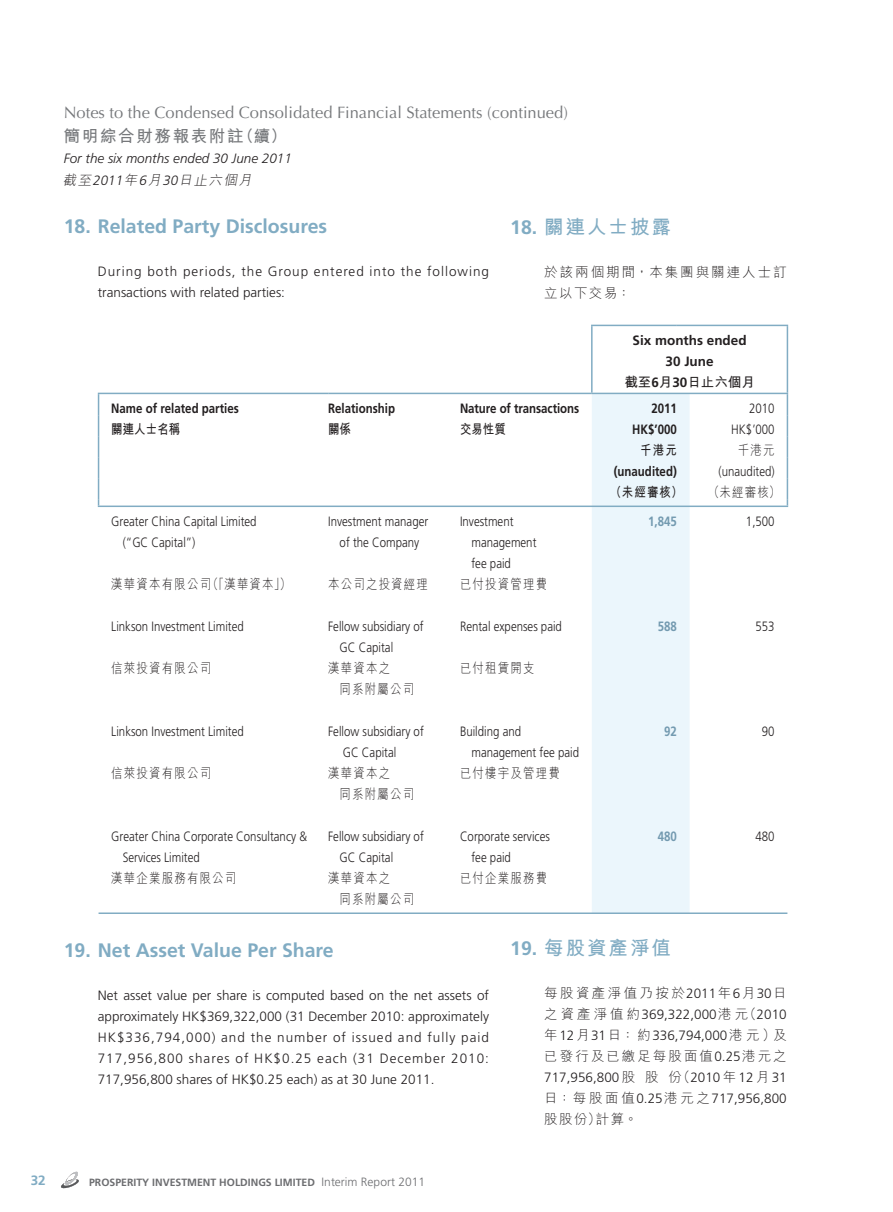
<style>
.page{position:relative;width:893px;height:1212px;background:#fff}
.page>*{position:absolute;margin:0;border:0;box-sizing:border-box;transform-origin:0 0}
.t1{font:700 19.5px "Frutiger LT Std";color:#81acc3}
.t2{font:700 19.5px "M Hei HK";letter-spacing:.1em;color:#81acc3}
.t3{font:16.5px "Optima LT Std";color:#76787b}
.t4{font:700 16.5px "M Hei HK";letter-spacing:.1em;color:#76787b}
.t5{font:300 13.5px/21px "Frutiger LT Std";color:#231f20;scale:.85 1}
.t6{font:300 13.5px/21px "Frutiger LT Std";color:#231f20}
.t7{font:300 13.5px/21px "M Hei HK";letter-spacing:.1em;color:#231f20;scale:.85 1}
.t8{font:300 13.5px/21px "Frutiger LT Std";letter-spacing:.07em;color:#231f20}
.t9{font:700 13.5px "Frutiger LT Std";color:#231f20;scale:.85 1}
.t10{font:italic 300 13.5px "Frutiger LT Std";color:#231f20}
.t11{font:300 13.5px/21px "M Hei HK";letter-spacing:.145em;color:#231f20}
.t12{font:700 13.5px "M Hei HK";color:#231f20;scale:.85 1}
.t13{font:700 13.5px/21px "Frutiger LT Std";color:#231f20;text-align:center}
.t14{font:300 13.5px "M Hei HK";letter-spacing:.175em;color:#231f20}
.t15{font:300 13.5px "M Hei HK";letter-spacing:.15em;color:#231f20}
.t16{font:italic 300 13.5px "M Hei HK";color:#231f20}
.t17{font:700 13.5px "Frutiger LT Std";color:#739ab0;scale:.85 1}
.t18{font:700 13.5px "M Hei HK";color:#231f20}
.t19{font:300 13.5px "M Hei HK";letter-spacing:.1em;color:#231f20}
.t20{font:700 13.5px "Frutiger LT Std";color:#81acc3}
.t21{font:700 10.5px "Frutiger LT Std";color:#6c6d70}
.s1{font-family:"Frutiger LT Std"}
.s2{font-family:"M Hei HK"}
.s3{font-weight:300;font-size:12px}
</style>
<div class="page">
<svg style="left:61px;top:1171px;width:18px;height:17px"></svg>
<div style="left:592px;top:394px;width:98px;height:518px;background:#ebf6fc"></div>
<hr style="left:99px;top:912px;width:688px;height:2px;background:#81acc3">
<hr style="left:98px;top:393px;width:230px;height:1px;background:#81acc3">
<hr style="left:328px;top:393px;width:264px;height:1px;background:#81acc3">
<svg style="left:98px;top:394px;width:1px;height:111px"></svg>
<svg style="left:787px;top:394px;width:1px;height:111px"></svg>
<hr style="left:98px;top:505px;width:690px;height:2px;background:#81acc3">
<hr style="left:591px;top:325px;width:86px;height:1px;background:#81acc3">
<hr style="left:591px;top:326px;width:2px;height:67px;background:#81acc3">
<hr style="left:677px;top:325px;width:111px;height:1px;background:#81acc3">
<hr style="left:787px;top:326px;width:1px;height:67px;background:#81acc3">
<hr style="left:592px;top:393px;width:196px;height:1px;background:#81acc3">
<p class="t3" style="left:64px;top:106px;width:506px">Notes to the Condensed Consolidated Financial Statements (continued)</p>
<p class="t4" style="left:64px;top:130px;width:225px">簡明綜合財務報表附註（續）</p>
<p class="t10" style="left:64px;top:153px;width:230px">For the six months ended 30 June 2011</p>
<p class="t16" style="left:63px;top:175px;width:192px">截至<span class="s1">2011</span>年<span class="s1">6</span>月<span class="s1">30</span>日止六個月</p>
<h1 class="t1" style="left:64px;top:218px;width:265px">18. Related Party Disclosures</h1>
<p class="t8" style="left:98px;top:262px;width:393px">During both periods, the Group entered into the following transactions with related parties:</p>
<h1 class="t2" style="left:510px;top:220px;width:162px"><span class="s1">18.</span> 關連人士披露</h1>
<p class="t11" style="left:544px;top:263px;width:244px">於該兩個期間，本集團與關連人士訂立以下交易：</p>
<p class="t13" style="left:633px;top:331px;width:116px">Six months ended<br>30 June</p>
<p class="t18" style="left:624px;top:377px;width:132px">截至<span class="s1">6</span>月<span class="s1">30</span>日止六個月</p>
<p class="t9" style="left:111px;top:403px;width:152px">Name of related parties</p>
<p class="t9" style="left:328px;top:403px;width:80px">Relationship</p>
<p class="t9" style="left:460px;top:403px;width:142px">Nature of transactions</p>
<p class="t9" style="left:651px;top:403px;width:31px">2011</p>
<p class="t5" style="left:749px;top:399px;width:32px">2010</p>
<p class="t12" style="left:111px;top:424px;width:82px">關連人士名稱</p>
<p class="t12" style="left:328px;top:424px;width:29px">關係</p>
<p class="t12" style="left:460px;top:424px;width:56px">交易性質</p>
<p class="t9" style="left:632px;top:424px;width:54px">HK$’000</p>
<p class="t5" style="left:731px;top:420px;width:53px">HK$’000</p>
<p class="t12" style="left:640px;top:445px;width:45px">千港元</p>
<p class="t7" style="left:738px;top:442px;width:45px">千港元</p>
<p class="t9" style="left:614px;top:466px;width:76px">(unaudited)</p>
<p class="t5" style="left:718px;top:462px;width:68px">(unaudited)</p>
<p class="t12" style="left:610px;top:487px;width:87px">（未經審核）</p>
<p class="t7" style="left:708px;top:484px;width:87px">（未經審核）</p>
<p class="t5" style="left:123px;top:512px;width:159px;text-indent:-11px">Greater China Capital Limited (“GC Capital”)</p>
<p class="t5" style="left:328px;top:512px;width:119px;text-align:center">Investment manager of the Company</p>
<p class="t5" style="left:471px;top:512px;width:78px;text-indent:-11px">Investment management fee paid</p>
<p class="t17" style="left:648px;top:516px;width:35px">1,845</p>
<p class="t5" style="left:746px;top:512px;width:35px">1,500</p>
<p class="t7" style="left:111px;top:576px;width:213px">漢華資本有限公司（「漢華資本」）</p>
<p class="t7" style="left:328px;top:576px;width:119px">本公司之投資經理</p>
<p class="t7" style="left:460px;top:576px;width:104px">已付投資管理費</p>
<p class="t5" style="left:111px;top:617px;width:157px">Linkson Investment Limited</p>
<p class="t5" style="left:340px;top:617px;width:101px;text-indent:-11px">Fellow subsidiary of<br>GC Capital</p>
<p class="t5" style="left:460px;top:617px;width:122px">Rental expenses paid</p>
<p class="t17" style="left:658px;top:621px;width:24px">588</p>
<p class="t5" style="left:755px;top:617px;width:24px">553</p>
<p class="t7" style="left:111px;top:660px;width:119px">信萊投資有限公司</p>
<p class="t7" style="left:340px;top:660px;width:89px;text-indent:-11px">漢華資本之<br>同系附屬公司</p>
<p class="t7" style="left:460px;top:660px;width:89px">已付租賃開支</p>
<p class="t5" style="left:111px;top:722px;width:157px">Linkson Investment Limited</p>
<p class="t5" style="left:343px;top:722px;width:97px;text-indent:-15px">Fellow subsidiary of<br>GC Capital</p>
<p class="t5" style="left:471px;top:722px;width:128px;text-indent:-11px">Building and management fee paid</p>
<p class="t17" style="left:664px;top:726px;width:17px">92</p>
<p class="t5" style="left:762px;top:722px;width:17px">90</p>
<p class="t7" style="left:111px;top:765px;width:119px">信萊投資有限公司</p>
<p class="t7" style="left:340px;top:765px;width:89px;text-indent:-11px">漢華資本之<br>同系附屬公司</p>
<p class="t7" style="left:460px;top:765px;width:119px">已付樓宇及管理費</p>
<p class="t5" style="left:123px;top:827px;width:218px;text-indent:-11px">Greater China Corporate Consultancy &amp;<br>Services Limited</p>
<p class="t5" style="left:340px;top:827px;width:101px;text-indent:-11px">Fellow subsidiary of<br>GC Capital</p>
<p class="t5" style="left:471px;top:827px;width:94px;text-indent:-11px">Corporate services fee paid</p>
<p class="t17" style="left:658px;top:831px;width:24px">480</p>
<p class="t5" style="left:755px;top:827px;width:24px">480</p>
<p class="t7" style="left:111px;top:870px;width:149px">漢華企業服務有限公司</p>
<p class="t7" style="left:340px;top:870px;width:89px;text-indent:-11px">漢華資本之<br>同系附屬公司</p>
<p class="t7" style="left:460px;top:870px;width:104px">已付企業服務費</p>
<h1 class="t1" style="left:64px;top:942px;width:271px">19. Net Asset Value Per Share</h1>
<p class="t6" style="left:98px;top:986px;width:393px;text-align:justify">Net asset value per share is computed based on the net assets of approximately HK$369,322,000 (31 December 2010: approximately HK$336,794,000) and the number of issued and fully paid 717,956,800 shares of HK$0.25 each (31 December 2010:<br>717,956,800 shares of HK$0.25 each) as at 30 June 2011.</p>
<h1 class="t2" style="left:510px;top:941px;width:162px"><span class="s1">19.</span> 每股資產淨值</h1>
<p class="t14" style="left:544px;top:988px;width:244px">每股資產淨值乃按於<span class="s1">2011</span>年<span class="s1">6</span>月<span class="s1">30</span>日</p>
<p class="t6" style="left:544px;top:1005px;width:244px"><span class="s2">之資產淨值約</span>369,322,000<span class="s2">港元（</span>2010<span class="s2">年</span>12<span class="s2">月</span>31<span class="s2">日：約</span>336,794,000<span class="s2">港元）及</span></p>
<p class="t15" style="left:544px;top:1051px;width:244px">已發行及已繳足每股面值<span class="s1">0.25</span>港元之</p>
<p class="t6" style="left:544px;top:1068px;width:244px">717,956,800 <span class="s2">股 股 份（</span>2010 <span class="s2">年</span> 12 <span class="s2">月</span> 31<span class="s2">日：每股面值</span>0.25<span class="s2">港元之</span>717,956,800</p>
<p class="t19" style="left:544px;top:1114px;width:95px">股股份）計算。</p>
<p class="t20" style="left:31px;top:1175px;width:17px">32</p>
<p class="t21" style="left:89px;top:1178px;width:337px">PROSPERITY INVESTMENT HOLDINGS LIMITED <span class="s3">Interim Report 2011</span></p>
</div>
